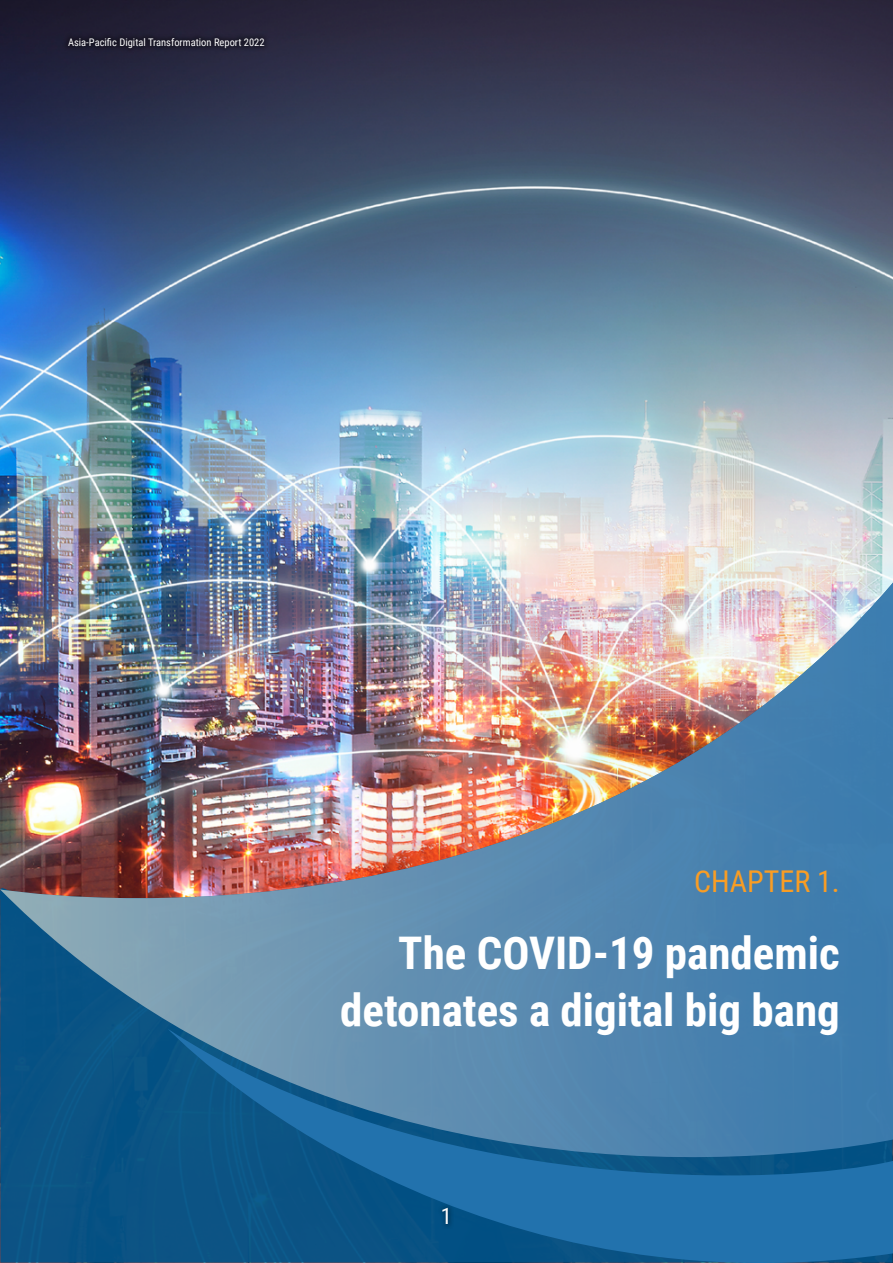
<style>
.page{position:relative;width:893px;height:1263px;background:#fff}
.page>*{position:absolute;margin:0;border:0;box-sizing:border-box;transform-origin:0 0}
.t1{font:700 45px/57px "Roboto Condensed";color:#fff;text-align:right}
.t2{font:30px "Roboto Condensed";color:#f99d24}
.t3{font:22.5px "Roboto Condensed";color:#fff}
.t4{font:10.5px "Roboto Condensed";color:#fff}
</style>
<div class="page">
<img style="left:0;top:0;width:893px;height:583px">
<svg style="left:0;top:1158px;width:168px;height:105px;background:#0b5283"></svg>
<img style="left:0;top:583px;width:893px;height:575px">
<svg style="left:168px;top:1029px;width:725px;height:234px;background:#2e70a0"></svg>
<svg style="left:892px;top:123px;width:1px;height:95px"></svg>
<div style="left:436px;top:1202px;width:17px;height:27px;background:#000;opacity:.35"></div>
<div style="left:62px;top:33px;width:208px;height:20px;background:#000;opacity:.35"></div>
<p class="t4" style="left:68px;top:35px;width:198px">Asia-Pacific Digital Transformation Report 2022</p>
<p class="t2" style="left:694px;top:860px;width:147px">CHAPTER 1.</p>
<p class="t1" style="left:340px;top:922px;width:501px">The COVID-19 pandemic detonates a digital big bang</p>
<p class="t3" style="left:441px;top:1200px;width:13px">1</p>
</div>
